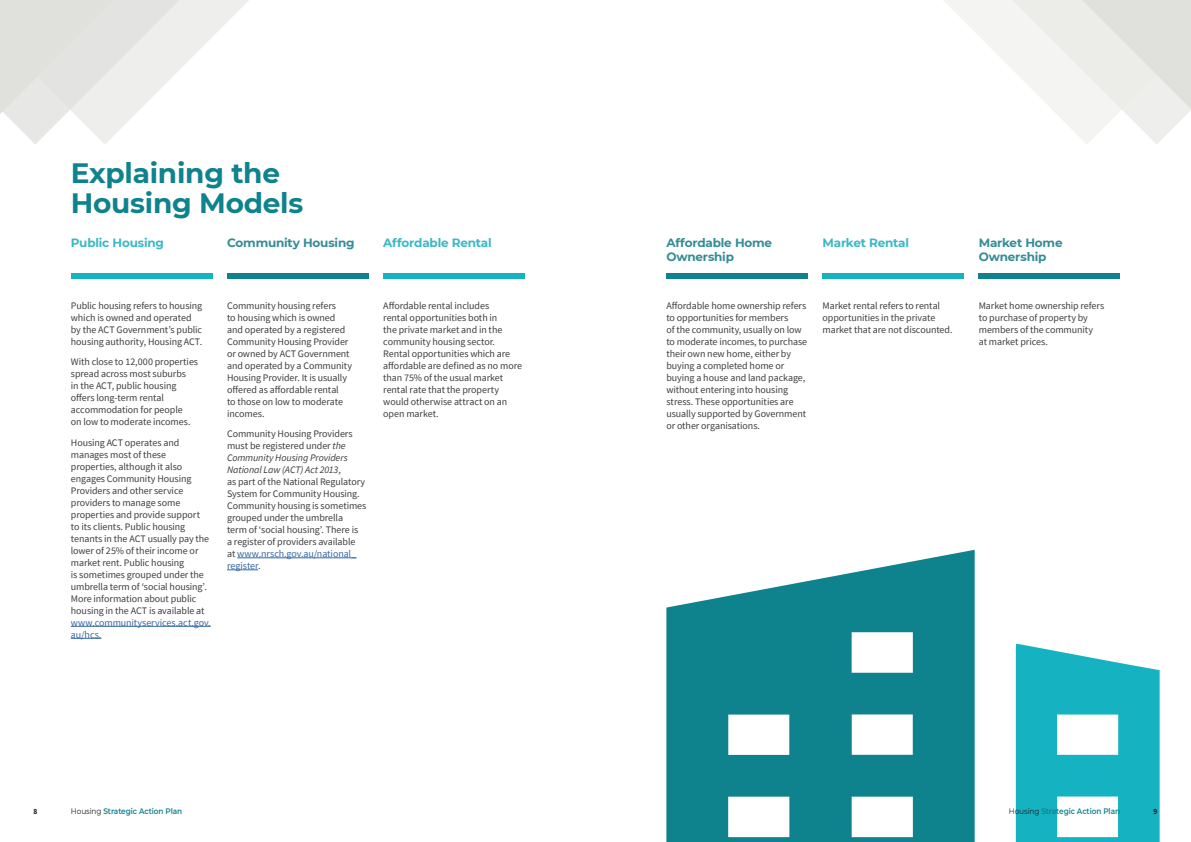
<style>
.page{position:relative;width:1191px;height:842px;background:#fff}
.page>*{position:absolute;margin:0;border:0;box-sizing:border-box;transform-origin:0 0}
.H1{font:700 28px/30px "Montserrat";letter-spacing:-.01em;color:#0f838d}
.Subhead_A_Aqua{font:700 12px/14px "Montserrat";letter-spacing:-.015em;color:#348c96}
.Subhead_A_Aqua-2{font:700 12px "Montserrat";letter-spacing:-.015em;color:#39b8c7}
.Body_Copy{font:10px/12px "Source Sans Pro";letter-spacing:-.01em;color:#3e3e3f}
.t1{font:600 8px "Montserrat";letter-spacing:-.01em;color:#0f838d;scale:.92 1}
.t2{font:700 8px "Source Sans Pro";color:#231f20;scale:.92 1}
.s1{color:#3667a4}
.s2{font-style:italic}
.s3{font-weight:400;color:#231f20}
</style>
<div class="page">
<svg style="left:944px;top:0;width:247px;height:144px"></svg>
<svg style="left:0;top:0;width:249px;height:144px"></svg>
<svg style="left:666px;top:550px;width:308px;height:292px;fill:#0f838d"></svg>
<svg style="left:1015px;top:644px;width:144px;height:198px"></svg>
<div style="left:666px;top:273px;width:141px;height:5px;background:#0f838d"></div>
<div style="left:978px;top:273px;width:142px;height:5px;background:#0f838d"></div>
<div style="left:822px;top:273px;width:142px;height:5px;background:#15b2c2"></div>
<hr style="left:71px;top:626px;width:140px;height:1px;background:#3667a4">
<hr style="left:71px;top:638px;width:30px;height:1px;background:#3667a4">
<hr style="left:237px;top:557px;width:119px;height:1px;background:#3667a4">
<hr style="left:227px;top:569px;width:31px;height:1px;background:#3667a4">
<div style="left:71px;top:273px;width:141px;height:5px;background:#15b2c2"></div>
<div style="left:227px;top:273px;width:141px;height:5px;background:#0f838d"></div>
<div style="left:383px;top:273px;width:141px;height:5px;background:#15b2c2"></div>
<h1 class="H1" style="left:71px;top:157px;width:234px">Explaining the<br>Housing Models</h1>
<p class="Subhead_A_Aqua-2" style="left:71px;top:234px;width:95px">Public Housing</p>
<p class="Subhead_A_Aqua" style="left:227px;top:235px;width:129px">Community Housing</p>
<p class="Subhead_A_Aqua-2" style="left:383px;top:234px;width:110px">Affordable Rental</p>
<p class="Body_Copy" style="left:71px;top:299px;width:133px">Public housing refers to housing which is owned and operated by the ACT Government’s public housing authority, Housing ACT.</p>
<p class="Body_Copy" style="left:71px;top:356px;width:129px">With close to 12,000 properties spread across most suburbs<br>in the ACT, public housing offers long-term rental accommodation for people<br>on low to moderate incomes.</p>
<p class="Body_Copy" style="left:71px;top:436px;width:141px">Housing ACT operates and manages most of these properties, although it also engages Community Housing<br>Providers and other service providers to manage some properties and provide support to its clients. Public housing tenants in the ACT usually pay the lower of 25% of their income or market rent. Public housing<br>is sometimes grouped under the umbrella term of ‘social housing’.<br>More information about public housing in the ACT is available at <span class="s1">www.communityservices.act.gov. au/hcs.</span></p>
<p class="Body_Copy" style="left:227px;top:299px;width:126px">Community housing refers<br>to housing which is owned and operated by a registered<br>Community Housing Provider or owned by ACT Government and operated by a Community<br>Housing Provider. It is usually offered as affordable rental<br>to those on low to moderate incomes.</p>
<p class="Body_Copy" style="left:227px;top:428px;width:141px">Community Housing Providers must be registered under <span class="s2">the<br>Community Housing Providers<br>National Law (ACT) Act 2013</span>,<br>as part of the National Regulatory<br>System for Community Housing.<br>Community housing is sometimes grouped under the umbrella<br>term of ‘social housing’. There is<br>a register of providers available<br>at <span class="s1">www.nrsch.gov.au/national_ register</span>.</p>
<p class="Body_Copy" style="left:383px;top:299px;width:140px">Affordable rental includes<br>rental opportunities both in<br>the private market and in the community housing sector.<br>Rental opportunities which are affordable are defined as no more than 75% of the usual market rental rate that the property would otherwise attract on an open market.</p>
<p class="Subhead_A_Aqua" style="left:666px;top:235px;width:107px">Affordable Home<br>Ownership</p>
<p class="Subhead_A_Aqua" style="left:978px;top:235px;width:85px">Market Home<br>Ownership</p>
<p class="Subhead_A_Aqua-2" style="left:822px;top:234px;width:88px">Market Rental</p>
<p class="Body_Copy" style="left:666px;top:299px;width:142px">Affordable home ownership refers to opportunities for members<br>of the community, usually on low to moderate incomes, to purchase their own new home, either by buying a completed home or buying a house and land package, without entering into housing stress. These opportunities are usually supported by Government or other organisations.</p>
<p class="Body_Copy" style="left:978px;top:299px;width:127px">Market home ownership refers to purchase of property by members of the community<br>at market prices.</p>
<p class="Body_Copy" style="left:822px;top:299px;width:131px">Market rental refers to rental opportunities in the private market that are not discounted.</p>
<p class="t2" style="left:33px;top:805px;width:6px">8</p>
<p class="t1" style="left:71px;top:805px;width:122px"><span class="s3">Housing</span> Strategic Action Plan</p>
<p class="t1" style="left:1008px;top:805px;width:122px"><span class="s3">Housing</span> Strategic Action Plan</p>
<p class="t2" style="left:1153px;top:805px;width:6px">9</p>
</div>
